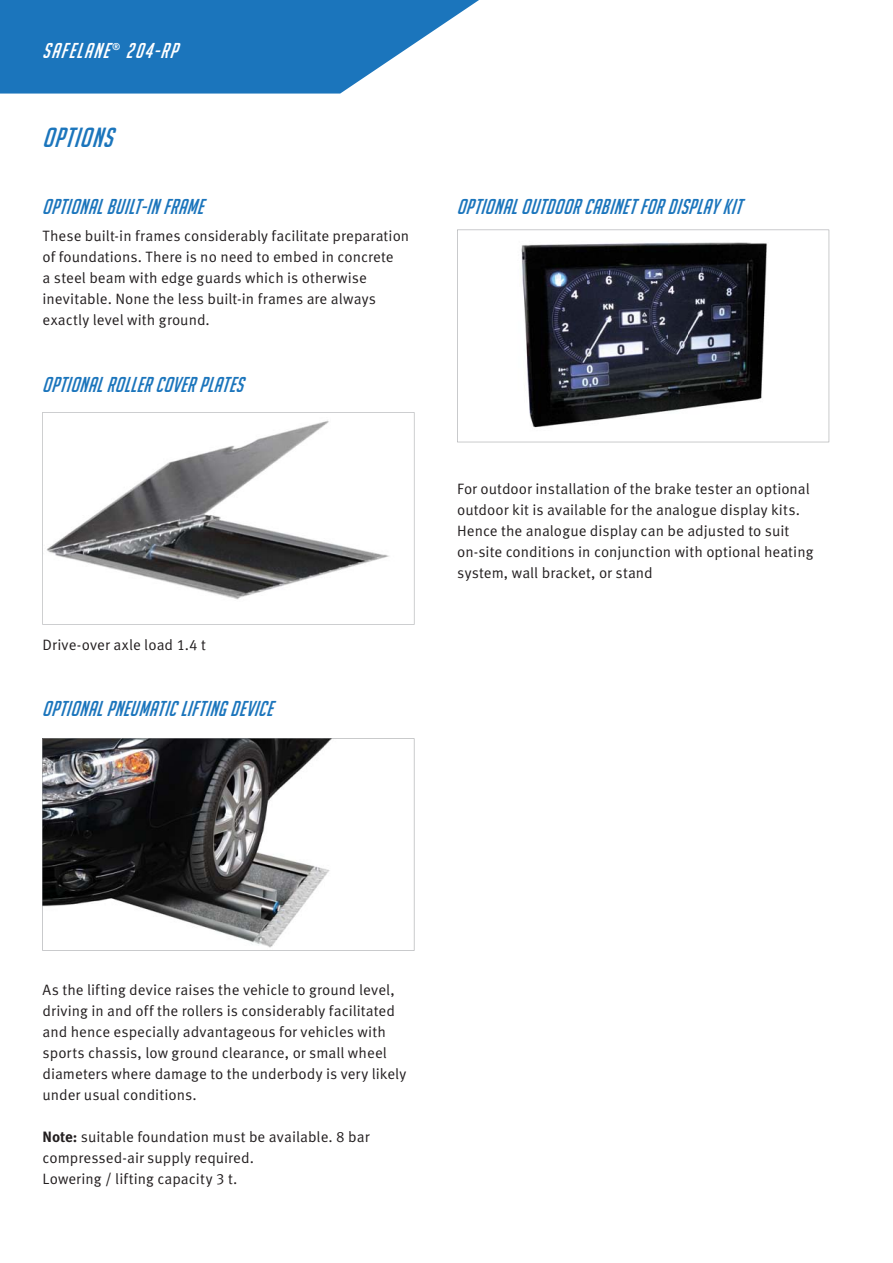
<style>
.page{position:relative;width:893px;height:1263px;background:#fff}
.page>*{position:absolute;margin:0;border:0;box-sizing:border-box;transform-origin:0 0}
.t1{font:italic 27px "Big Noodle Titling";color:#1b75bc}
.t2{font:italic 21px "Big Noodle Titling";letter-spacing:.03em;color:#1b75bc}
.t3{font:italic 21px "Big Noodle Titling";color:#fff}
.t4{font:15px/21px "Meta Pro";color:#231f20}
.s1{font-weight:700}
</style>
<div class="page">
<svg style="left:0;top:0;width:479px;height:94px;fill:#1b75bc"></svg>
<svg style="left:43px;top:412px;width:371px;height:213px"></svg>
<svg style="left:42px;top:738px;width:372px;height:213px"></svg>
<svg style="left:457px;top:230px;width:372px;height:212px"></svg>
<h2 class="t3" style="left:43px;top:38px;width:140px">SAFELANE<sup>®</sup> 204 -RP</h2>
<h1 class="t1" style="left:43px;top:122px;width:76px">OPTIONS</h1>
<h2 class="t2" style="left:43px;top:195px;width:163px">OPTIONAL BUILT-IN FRAME</h2>
<p class="t4" style="left:43px;top:227px;width:368px">These built-in frames considerably facilitate preparation of foundations. There is no need to embed in concrete<br>a steel beam with edge guards which is otherwise inevitable. None the less built-in frames are always exactly level with ground.</p>
<h2 class="t2" style="left:43px;top:372px;width:206px">OPTIONAL ROLLER COVER PLATES</h2>
<p class="t4" style="left:43px;top:636px;width:165px">Drive-over axle load 1.4 t</p>
<h2 class="t2" style="left:43px;top:696px;width:232px">OPTIONAL PNEUMATIC LIFTING DEVICE</h2>
<h2 class="t2" style="left:457px;top:195px;width:286px">OPTIONAL OUTDOOR CABINET FOR DISPLAY KIT</h2>
<p class="t4" style="left:457px;top:479px;width:358px">For outdoor installation of the brake tester an optional outdoor kit is available for the analogue display kits.<br>Hence the analogue display can be adjusted to suit on-site conditions in conjunction with optional heating system, wall bracket, or stand</p>
<p class="t4" style="left:43px;top:981px;width:365px">As the lifting device raises the vehicle to ground level, driving in and off the rollers is considerably facilitated and hence especially advantageous for vehicles with sports chassis, low ground clearance, or small wheel diameters where damage to the underbody is very likely under usual conditions.</p>
<p class="t4" style="left:43px;top:1128px;width:328px"><span class="s1">Note:</span> suitable foundation must be available. 8 bar compressed-air supply required.<br>Lowering / lifting capacity 3 t.</p>
</div>
